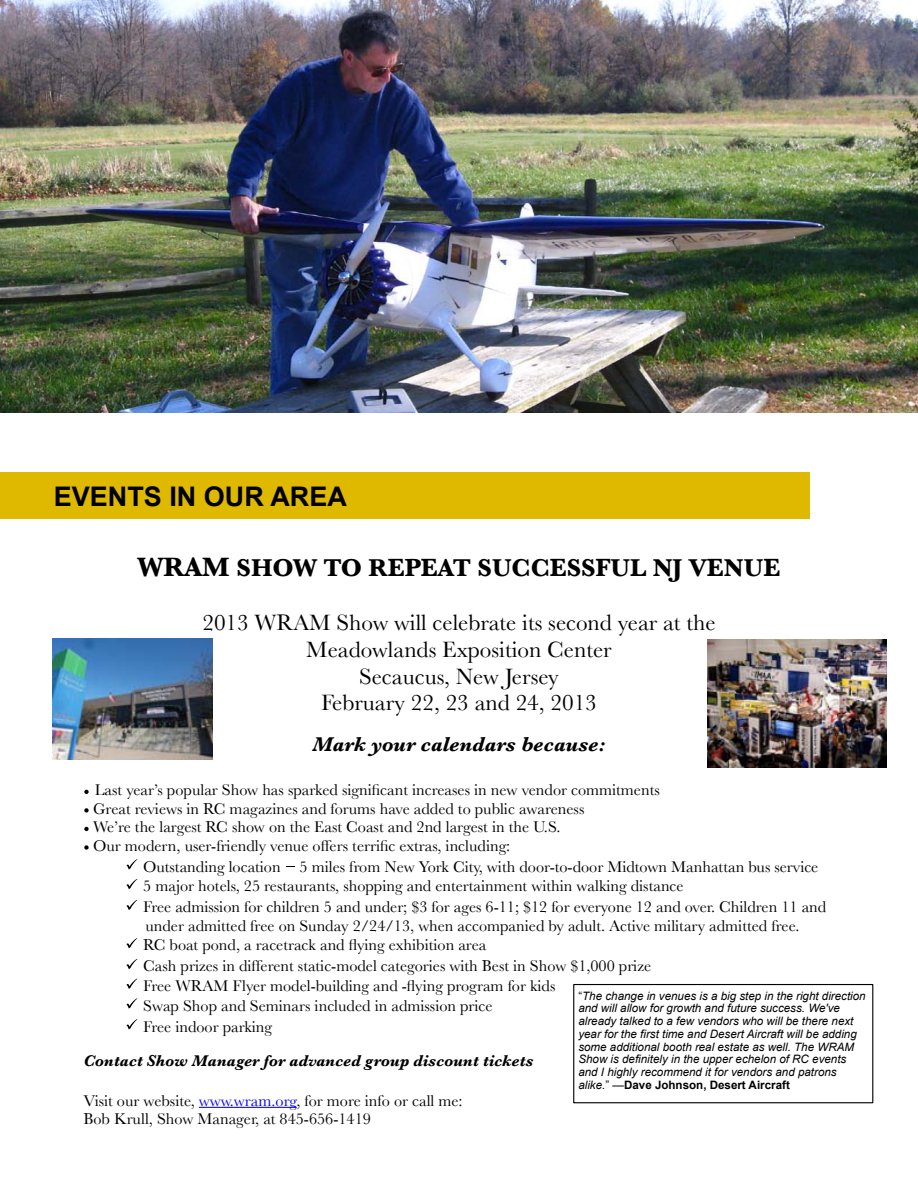
<style>
.page{position:relative;width:918px;height:1188px;background:#fff}
.page>*{position:absolute;margin:0;border:0;box-sizing:border-box;transform-origin:0 0}
.t1{font:700 27px "Arial";color:#000}
.t2{font:700 25.5px "Baskerville";color:#000}
.t3{font:23.25px/26.7px "Baskerville";color:#000;text-align:center}
.t4{font:italic 700 20.85px "Baskerville";color:#000}
.t5{font:16.2px/20.1px "Baskerville";color:#000}
.t6{font:italic 700 16.2px "Baskerville";color:#000}
.t7{font:italic 11.55px/12.8px "Arial";color:#000}
.s1{font-size:27.75px}
.s2{color:#00f}
.s3{font-style:normal}
.s4{font-weight:700;font-style:normal}
</style>
<div class="page">
<img style="left:52px;top:639px;width:160px;height:120px">
<img style="left:707px;top:640px;width:180px;height:127px">
<svg style="left:84px;top:790px;width:5px;height:4px"></svg>
<svg style="left:84px;top:808px;width:5px;height:5px"></svg>
<svg style="left:84px;top:827px;width:5px;height:4px"></svg>
<svg style="left:84px;top:845px;width:5px;height:5px"></svg>
<svg style="left:126px;top:859px;width:11px;height:11px"></svg>
<svg style="left:126px;top:879px;width:11px;height:10px"></svg>
<svg style="left:126px;top:900px;width:11px;height:10px"></svg>
<svg style="left:126px;top:938px;width:11px;height:10px"></svg>
<svg style="left:126px;top:959px;width:11px;height:10px"></svg>
<svg style="left:126px;top:979px;width:11px;height:10px"></svg>
<svg style="left:126px;top:998px;width:11px;height:11px"></svg>
<svg style="left:126px;top:1019px;width:11px;height:11px"></svg>
<hr style="left:199px;top:1107px;width:97px;height:1px;background:#00f">
<div style="left:573px;top:984px;width:300px;height:119px;background:#fff;border:1px solid #000"></div>
<div style="left:0;top:472px;width:810px;height:47px;background:#dfb800"></div>
<img style="left:0;top:0;width:918px;height:412px">
<h1 class="t1" style="left:54px;top:478px;width:295px">EVENTS IN OUR AREA</h1>
<h2 class="t2" style="left:138px;top:553px;width:644px"><span class="s1">WRAM</span> SHOW TO REPEAT SUCCESSFUL NJ VENUE</h2>
<h3 class="t3" style="left:202px;top:609px;width:515px">2013 WRAM Show will celebrate its second year at the<br>Meadowlands Exposition Center<br>Secaucus, New Jersey<br>February 22, 23 and 24, 2013</h3>
<p class="t4" style="left:312px;top:732px;width:295px">Mark your calendars because:</p>
<p class="t5" style="left:93px;top:780px;width:568px;line-height:18.6px">Last year’s popular Show has sparked significant increases in new vendor commitments Great reviews in RC magazines and forums have added to public awareness<br>We’re the largest RC show on the East Coast and 2nd largest in the U.S.<br>Our modern, user-friendly venue offers terrific extras, including:</p>
<p class="t5" style="left:143px;top:856px;width:685px">Outstanding location 5 miles from New York City, with door-to-door Midtown Manhattan bus service<br>5 major hotels, 25 restaurants, shopping and entertainment within walking distance<br>Free admission for children 5 and under; $3 for ages 6-11; $12 for everyone 12 and over. Children 11 and</p>
<p class="t5" style="left:143px;top:915px;width:658px">under admitted free on Sunday 2/24/13, when accompanied by adult. Active military admitted free.<br>RC boat pond, a racetrack and flying exhibition area<br>Cash prizes in different static-model categories with Best in Show $1,000 prize<br>Free WRAM Flyer model-building and -flying program for kids<br>Swap Shop and Seminars included in admission price<br>Free indoor parking</p>
<p class="t6" style="left:83px;top:1052px;width:451px">Contact Show Manager for advanced group discount tickets</p>
<p class="t5" style="left:83px;top:1091px;width:381px;line-height:18.6px">Visit our website, <span class="s2">www.wram.org</span>, for more info or call me:<br>Bob Krull, Show Manager, at 845-656-1419</p>
<p class="t7" style="left:578px;top:989px;width:289px"><span class="s3">“</span>The change in venues is a big step in the right direction and will allow for growth and future success. We've already talked to a few vendors who will be there next year for the first time and Desert Aircraft will be adding some additional booth real estate as well. The WRAM Show is definitely in the upper echelon of RC events and I highly recommend it for vendors and patrons alike.<span class="s3">” —</span><span class="s4">Dave Johnson, Desert Aircraft</span></p>
</div>
